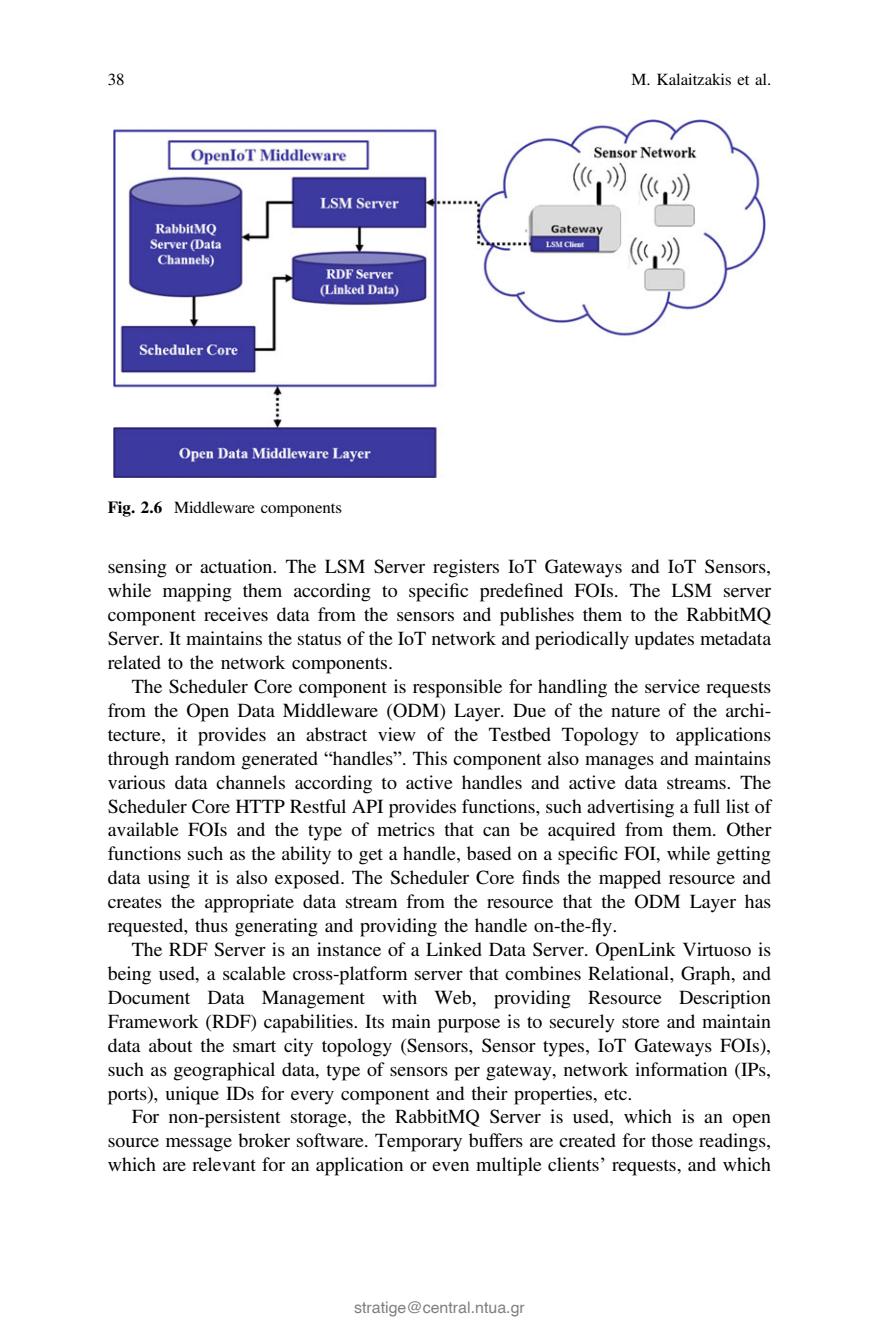
<style>
.page{position:relative;width:879px;height:1333px;background:#fff}
.page>*{position:absolute;margin:0;border:0;box-sizing:border-box;transform-origin:0 0}
.t1{font:20px/24px "Vcsldw Blkkvf Whcxym Adv TT5 ada 87 cc";color:#000;text-align:justify}
.t2{font:17px "Vcsldw Blkkvf Whcxym Adv TT5 ada 87 cc";color:#000}
.t3{font:16px "Helvetica";color:#808080}
.s1{font-family:"Grsnvr Dldrcq Xscdjp Adv T Teeee 58 d 9.B"}
.s2{font-family:"Sbfqlb Bybtlm Yxcyvx Adv TT5 ada 87 cc+fb"}
.s3{font-family:"Cpvqvb Pjwpxn Xpgbcj Adv TT3713 a 231"}
.s4{font-family:"Dmwtyj Kclymw Ppwpyx Adv GTIMES R"}
</style>
<div class="page">
<img style="left:113px;top:119px;width:652px;height:358px">
<p class="t2" style="left:108px;top:73px;width:18px">38</p>
<p class="t2" style="left:631px;top:73px;width:141px">M. Kalaitzakis et al.</p>
<p class="t2" style="left:108px;top:501px;width:236px"><span class="s1">Fig. 2.6</span> Middleware components</p>
<p class="t1" style="left:108px;top:556px;width:665px">sensing or actuation. The LSM Server registers IoT Gateways and IoT Sensors, while mapping them according to speci<span class="s2">fi</span>c prede<span class="s2">fi</span>ned FOIs. The LSM server component receives data from the sensors and publishes them to the RabbitMQ Server. It maintains the status of the IoT network and periodically updates metadata related to the network components.</p>
<p class="t1" style="left:108px;top:676px;width:665px;text-indent:24px">The Scheduler Core component is responsible for handling the service requests from the Open Data Middleware (ODM) Layer. Due of the nature of the archi&shy;tecture, it provides an abstract view of the Testbed Topology to applications through random generated <span class="s3">“</span>handles<span class="s3">”</span>. This component also manages and maintains various data channels according to active handles and active data streams. The Scheduler Core HTTP Restful API provides functions, such advertising a full list of available FOIs and the type of metrics that can be acquired from them. Other functions such as the ability to get a handle, based on a speci<span class="s2">fi</span>c FOI, while getting data using it is also exposed. The Scheduler Core <span class="s2">fi</span>nds the mapped resource and creates the appropriate data stream from the resource that the ODM Layer has requested, thus generating and providing the handle on-the-<span class="s4">fl</span>y.</p>
<p class="t1" style="left:108px;top:939px;width:665px;text-indent:24px">The RDF Server is an instance of a Linked Data Server. OpenLink Virtuoso is being used, a scalable cross-platform server that combines Relational, Graph, and Document Data Management with Web, providing Resource Description Framework (RDF) capabilities. Its main purpose is to securely store and maintain data about the smart city topology (Sensors, Sensor types, IoT Gateways FOIs), such as geographical data, type of sensors per gateway, network information (IPs, ports), unique IDs for every component and their properties, etc.</p>
<p class="t1" style="left:108px;top:1106px;width:665px;text-indent:24px">For non-persistent storage, the RabbitMQ Server is used, which is an open source message broker software. Temporary buffers are created for those readings, which are relevant for an application or even multiple clients<span class="s3">’</span> requests, and which</p>
<p class="t3" style="left:354px;top:1297px;width:172px">stratige@central.ntua.gr</p>
</div>
